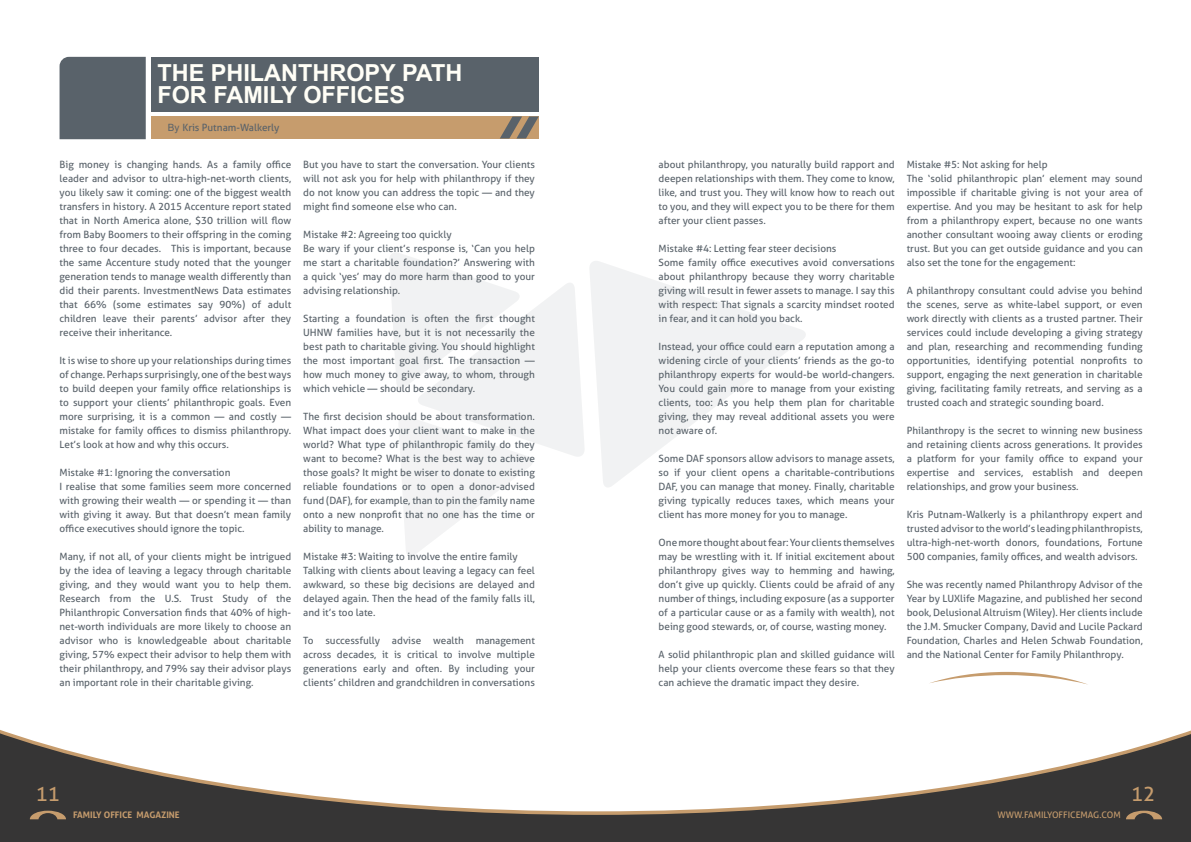
<style>
.page{position:relative;width:1191px;height:842px;background:#fff}
.page>*{position:absolute;margin:0;border:0;box-sizing:border-box;transform-origin:0 0}
.t1{font:700 23.5px/22.5px "Arial";color:#fffef6}
.t2{font:20px "Aller";color:#c69c6d}
.t3{font:10px/14px "Aller";color:#59626a;text-align:justify}
.t4{font:9px "Aller";color:#c69c6d}
.t5{font:700 9px "Aller";color:#c69c6d}
.s1{font-family:"Arial"}
</style>
<div class="page">
<svg style="left:0;top:730px;width:1191px;height:112px"></svg>
<svg style="left:30px;top:811px;width:36px;height:8px"></svg>
<svg style="left:1126px;top:811px;width:36px;height:8px"></svg>
<div style="left:59px;top:56px;width:87px;height:84px;background:#59626a"></div>
<div style="left:152px;top:57px;width:387px;height:55px;background:#59626a"></div>
<div style="left:152px;top:116px;width:387px;height:23px;background:#c69c6d"></div>
<svg style="left:500px;top:116px;width:39px;height:23px"></svg>
<svg style="left:389px;top:253px;width:195px;height:303px"></svg>
<svg style="left:590px;top:261px;width:216px;height:226px;fill:#f1f2f3"></svg>
<svg style="left:929px;top:672px;width:159px;height:13px"></svg>
<h1 class="t1" style="left:157px;top:62px;width:306px">THE PHILANTHROPY PATH<br>FOR FAMILY OFFICES</h1>
<p class="t3" style="left:168px;top:120px;width:113px"><span class="s1">By</span> Kris Putnam-Walkerly</p>
<p class="t3" style="left:60px;top:157px;width:233px">Big money is changing hands. As a family office leader and advisor to ultra-high-net-worth clients, you likely saw it coming: one of the biggest wealth transfers in history. A 2015 Accenture report stated that in North America alone, $30 trillion will flow from Baby Boomers to their offspring in the coming three to four decades. This is important, because the same Accenture study noted that the younger generation tends to manage wealth differently than did their parents. InvestmentNews Data estimates that 66% (some estimates say 90%) of adult children leave their parents’ advisor after they receive their inheritance.</p>
<p class="t3" style="left:60px;top:353px;width:233px">It is wise to shore up your relationships during times of change. Perhaps surprisingly, one of the best ways to build deepen your family office relationships is to support your clients’ philanthropic goals. Even more surprising, it is a common — and costly — mistake for family offices to dismiss philanthropy.<br>Let’s look at how and why this occurs.</p>
<p class="t3" style="left:60px;top:465px;width:233px;text-align:left">Mistake #1: Ignoring the conversation<br>I realise that some families seem more concerned with growing their wealth — or spending it — than with giving it away. But that doesn’t mean family office executives should ignore the topic.</p>
<p class="t3" style="left:60px;top:549px;width:233px">Many, if not all, of your clients might be intrigued by the idea of leaving a legacy through charitable giving, and they would want you to help them.<br>Research from the U.S. Trust Study of the Philanthropic Conversation finds that 40% of high&shy;net-worth individuals are more likely to choose an advisor who is knowledgeable about charitable giving, 57% expect their advisor to help them with their philanthropy, and 79% say their advisor plays an important role in their charitable giving.</p>
<p class="t3" style="left:303px;top:157px;width:233px">But you have to start the conversation. Your clients will not ask you for help with philanthropy if they do not know you can address the topic — and they might find someone else who can.</p>
<p class="t3" style="left:303px;top:227px;width:233px;text-align:left">Mistake #2: Agreeing too quickly<br>Be wary if your client’s response is, ‘Can you help me start a charitable foundation?’ Answering with a quick ‘yes’ may do more harm than good to your advising relationship.</p>
<p class="t3" style="left:303px;top:311px;width:233px">Starting a foundation is often the first thought UHNW families have, but it is not necessarily the best path to charitable giving. You should highlight the most important goal first. The transaction — how much money to give away, to whom, through which vehicle — should be secondary.</p>
<p class="t3" style="left:303px;top:409px;width:233px">The first decision should be about transformation.<br>What impact does your client want to make in the world? What type of philanthropic family do they want to become? What is the best way to achieve those goals? It might be wiser to donate to existing reliable foundations or to open a donor-advised fund (DAF), for example, than to pin the family name onto a new nonprofit that no one has the time or ability to manage.</p>
<p class="t3" style="left:303px;top:549px;width:233px;text-align:left">Mistake #3: Waiting to involve the entire family Talking with clients about leaving a legacy can feel awkward, so these big decisions are delayed and delayed again. Then the head of the family falls ill, and it’s too late.</p>
<p class="t3" style="left:303px;top:633px;width:233px">To successfully advise wealth management across decades, it is critical to involve multiple generations early and often. By including your clients’ children and grandchildren in conversations</p>
<p class="t3" style="left:658px;top:157px;width:238px">about philanthropy, you naturally build rapport and deepen relationships with them. They come to know, like, and trust you. They will know how to reach out to you, and they will expect you to be there for them after your client passes.</p>
<p class="t3" style="left:658px;top:241px;width:238px;text-align:left">Mistake #4: Letting fear steer decisions<br>Some family office executives avoid conversations about philanthropy because they worry charitable giving will result in fewer assets to manage. I say this with respect: That signals a scarcity mindset rooted in fear, and it can hold you back.</p>
<p class="t3" style="left:658px;top:339px;width:238px">Instead, your office could earn a reputation among a widening circle of your clients’ friends as the go-to philanthropy experts for would-be world-changers.<br>You could gain more to manage from your existing clients, too: As you help them plan for charitable giving, they may reveal additional assets you were not aware of.</p>
<p class="t3" style="left:658px;top:451px;width:238px">Some DAF sponsors allow advisors to manage assets, so if your client opens a charitable-contributions DAF, you can manage that money. Finally, charitable giving typically reduces taxes, which means your client has more money for you to manage.</p>
<p class="t3" style="left:658px;top:535px;width:238px">One more thought about fear: Your clients themselves may be wrestling with it. If initial excitement about philanthropy gives way to hemming and hawing, don’t give up quickly. Clients could be afraid of any number of things, including exposure (as a supporter of a particular cause or as a family with wealth), not being good stewards, or, of course, wasting money.</p>
<p class="t3" style="left:658px;top:647px;width:238px">A solid philanthropic plan and skilled guidance will help your clients overcome these fears so that they can achieve the dramatic impact they desire.</p>
<p class="t3" style="left:906px;top:157px;width:238px;text-align:left">Mistake #5: Not asking for help<br>The ‘solid philanthropic plan’ element may sound impossible if charitable giving is not your area of expertise. And you may be hesitant to ask for help from a philanthropy expert, because no one wants another consultant wooing away clients or eroding trust. But you can get outside guidance and you can also set the tone for the engagement:</p>
<p class="t3" style="left:906px;top:283px;width:238px">A philanthropy consultant could advise you behind the scenes, serve as white-label support, or even work directly with clients as a trusted partner. Their services could include developing a giving strategy and plan, researching and recommending funding opportunities, identifying potential nonprofits to support, engaging the next generation in charitable giving, facilitating family retreats, and serving as a trusted coach and strategic sounding board.</p>
<p class="t3" style="left:906px;top:423px;width:238px">Philanthropy is the secret to winning new business and retaining clients across generations. It provides a platform for your family office to expand your expertise and services, establish and deepen relationships, and grow your business.</p>
<p class="t3" style="left:906px;top:507px;width:238px">Kris Putnam-Walkerly is a philanthropy expert and trusted advisor to the world’s leading philanthropists, ultra-high-net-worth donors, foundations, Fortune 500 companies, family offices, and wealth advisors.</p>
<p class="t3" style="left:906px;top:577px;width:238px">She was recently named Philanthropy Advisor of the Year by LUXlife Magazine, and published her second book, Delusional Altruism (Wiley). Her clients include the J.M. Smucker Company, David and Lucile Packard Foundation, Charles and Helen Schwab Foundation, and the National Center for Family Philanthropy.</p>
<h2 class="t2" style="left:36px;top:781px;width:25px">11</h2>
<h2 class="t2" style="left:1131px;top:781px;width:25px">12</h2>
<p class="t5" style="left:73px;top:809px;width:108px">FAMILY OFFICE MAGAZINE</p>
<p class="t4" style="left:997px;top:810px;width:125px">WWW.FAMILYOFFICEMAG.COM</p>
</div>
